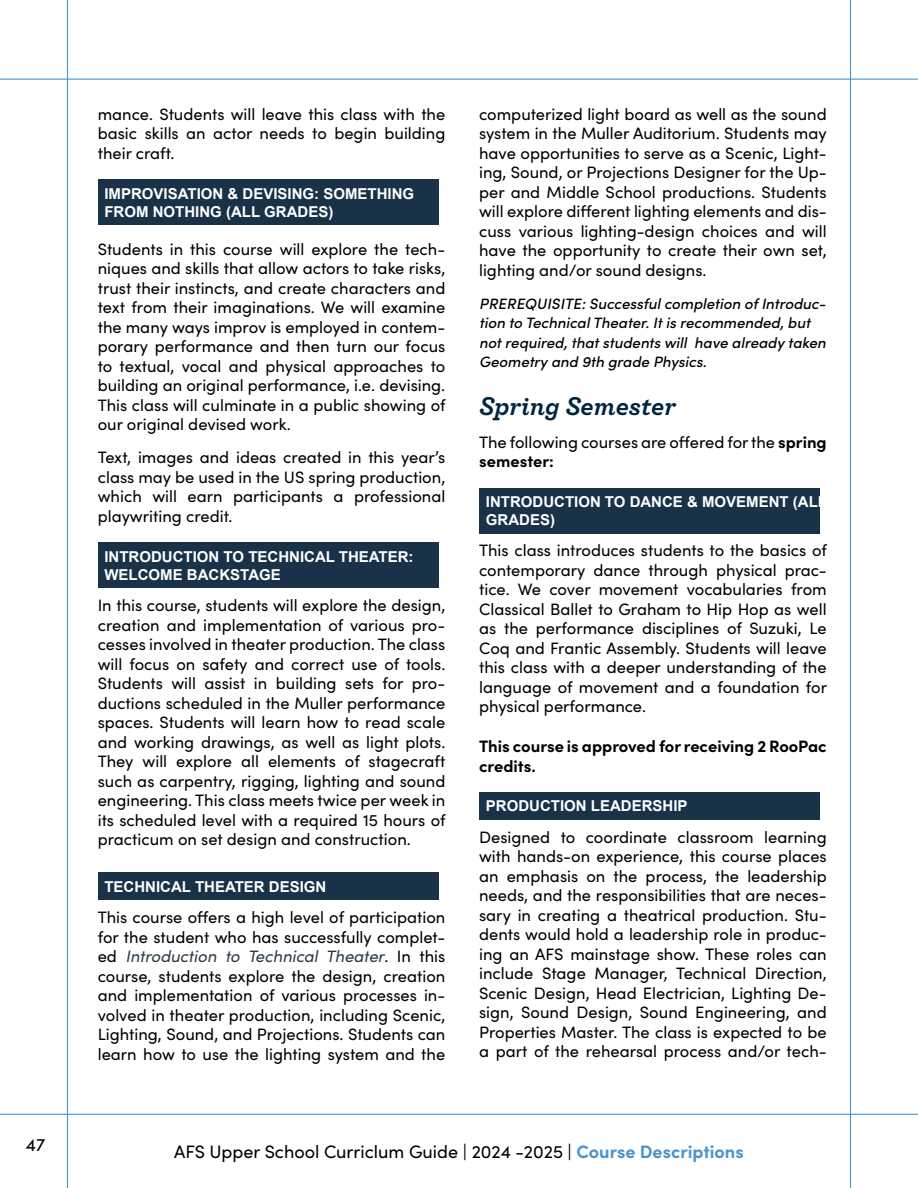
<style>
.page{position:relative;width:918px;height:1188px;background:#fff}
.page>*{position:absolute;margin:0;border:0;box-sizing:border-box;transform-origin:0 0}
.t1{font:italic 700 27px "Archer";color:#00253d}
.t2{font:18px "Sofia Pro";color:#000}
.t3{font:16.5px/19.5px "Sofia Pro";color:#000;text-align:justify}
.t4{font:700 16.5px/19.5px "Sofia Pro";color:#000}
.t5{font:700 15px/18px "Arial";color:#fff}
.t6{font:italic 500 15px/19.5px "Sofia Pro";color:#000}
.s1{font-style:italic;color:#2d3b45}
.s2{font-weight:700}
.s3{font-weight:700;color:#4a93cf}
</style>
<div class="page">
<hr style="left:0;top:79px;width:918px;height:1px;background:#4a93cf">
<hr style="left:0;top:1114px;width:918px;height:1px;background:#4a93cf">
<hr style="left:67px;top:0;width:1px;height:1188px;background:#4a93cf">
<hr style="left:850px;top:0;width:1px;height:1188px;background:#4a93cf">
<div style="left:98px;top:179px;width:341px;height:46px;background:#1a3248"></div>
<div style="left:98px;top:542px;width:341px;height:46px;background:#1a3248"></div>
<div style="left:98px;top:872px;width:341px;height:28px;background:#1a3248"></div>
<div style="left:479px;top:488px;width:341px;height:45px;background:#1a3248"></div>
<div style="left:479px;top:792px;width:341px;height:28px;background:#1a3248"></div>
<p class="t2" style="left:26px;top:1132px;width:21px">47</p>
<p class="t3" style="left:98px;top:103px;width:349px">mance. Students will leave this class with the basic skills an actor needs to begin building their craft.</p>
<p class="t5" style="left:104px;top:185px;width:311px">IMPROVISATION &amp; DEVISING: SOMETHING<br>FROM NOTHING (ALL GRADES)</p>
<p class="t3" style="left:98px;top:238px;width:349px">Students in this course will explore the tech&shy;niques and skills that allow actors to take risks, trust their instincts, and create characters and text from their imaginations. We will examine the many ways improv is employed in contem&shy;porary performance and then turn our focus to textual, vocal and physical approaches to building an original performance, i.e. devising.<br>This class will culminate in a public showing of our original devised work.</p>
<p class="t3" style="left:98px;top:447px;width:349px">Text, images and ideas created in this year’s class may be used in the US spring production, which will earn participants a professional playwriting credit.</p>
<p class="t5" style="left:104px;top:548px;width:311px">INTRODUCTION TO TECHNICAL THEATER:<br>WELCOME BACKSTAGE</p>
<p class="t3" style="left:98px;top:595px;width:349px">In this course, students will explore the design, creation and implementation of various pro&shy;cesses involved in theater production. The class will focus on safety and correct use of tools.<br>Students will assist in building sets for pro&shy;ductions scheduled in the Muller performance spaces. Students will learn how to read scale and working drawings, as well as light plots.<br>They will explore all elements of stagecraft such as carpentry, rigging, lighting and sound engineering. This class meets twice per week in its scheduled level with a required 15 hours of practicum on set design and construction.</p>
<p class="t5" style="left:104px;top:878px;width:223px">TECHNICAL THEATER DESIGN</p>
<p class="t3" style="left:98px;top:907px;width:349px">This course offers a high level of participation for the student who has successfully complet&shy;ed <span class="s1">Introduction to Technical Theater</span>. In this course, students explore the design, creation and implementation of various processes in&shy;volved in theater production, including Scenic, Lighting, Sound, and Projections. Students can learn how to use the lighting system and the</p>
<p class="t3" style="left:479px;top:103px;width:349px">computerized light board as well as the sound system in the Muller Auditorium. Students may have opportunities to serve as a Scenic, Light&shy;ing, Sound, or Projections Designer for the Up&shy;per and Middle School productions. Students will explore different lighting elements and dis&shy;cuss various lighting-design choices and will have the opportunity to create their own set, lighting and/or sound designs.</p>
<p class="t6" style="left:479px;top:293px;width:348px">PREREQUISITE: Successful completion of Introduc&shy;tion to Technical Theater. It is recommended, but not required, that students will have already taken Geometry and 9th grade Physics.</p>
<h1 class="t1" style="left:479px;top:384px;width:198px">Spring Semester</h1>
<p class="t3" style="left:479px;top:431px;width:349px">The following courses are offered for the <span class="s2">spring semester:</span></p>
<p class="t5" style="left:486px;top:493px;width:343px">INTRODUCTION TO DANCE &amp; MOVEMENT (ALL<br>GRADES)</p>
<p class="t3" style="left:479px;top:540px;width:350px">This class introduces students to the basics of contemporary dance through physical prac&shy;tice. We cover movement vocabularies from Classical Ballet to Graham to Hip Hop as well as the performance disciplines of Suzuki, Le Coq and Frantic Assembly. Students will leave this class with a deeper understanding of the language of movement and a foundation for physical performance.</p>
<p class="t4" style="left:479px;top:735px;width:349px">This course is approved for receiving 2 RooPac credits.</p>
<p class="t5" style="left:486px;top:798px;width:203px">PRODUCTION LEADERSHIP</p>
<p class="t3" style="left:479px;top:826px;width:349px">Designed to coordinate classroom learning with hands-on experience, this course places an emphasis on the process, the leadership needs, and the responsibilities that are neces&shy;sary in creating a theatrical production. Stu&shy;dents would hold a leadership role in produc&shy;ing an AFS mainstage show. These roles can include Stage Manager, Technical Direction, Scenic Design, Head Electrician, Lighting De&shy;sign, Sound Design, Sound Engineering, and Properties Master. The class is expected to be a part of the rehearsal process and/or tech-</p>
<p class="t2" style="left:174px;top:1139px;width:571px">AFS Upper School Curriclum Guide | 2024 -2025 | <span class="s3">Course Descriptions</span></p>
</div>
